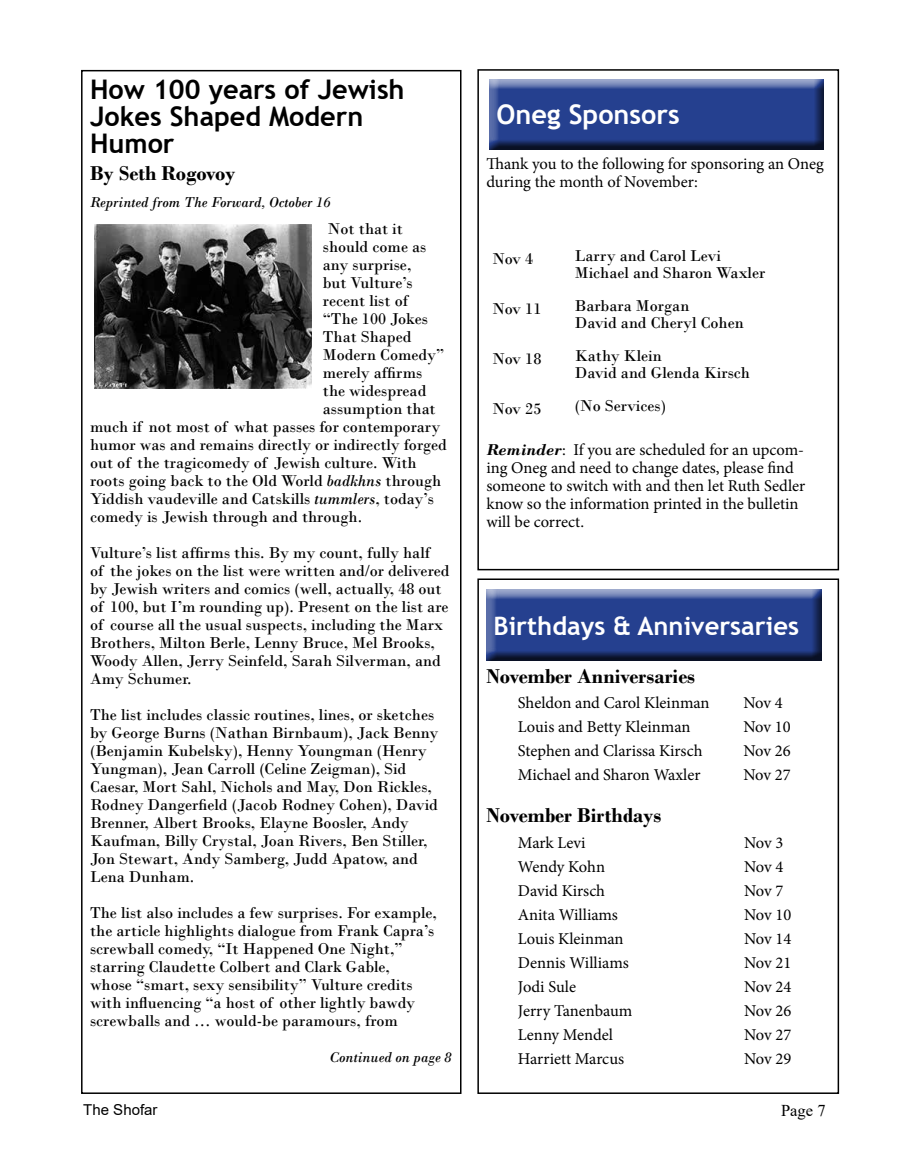
<style>
.page{position:relative;width:905px;height:1175px;background:#fff}
.page>*{position:absolute;margin:0;border:0;box-sizing:border-box;transform-origin:0 0}
.t1{font:700 27px/27px "Trebuchet MS";color:#000}
.t2{font:700 27px "Trebuchet MS";color:#fff}
.t3{font:700 25.5px "Trebuchet MS";color:#fff}
.t4{font:700 21px "Bodoni";color:#000}
.t5{font:16.5px/18px "Bodoni";color:#000}
.t6{font:16.5px/18px "Minion Pro";letter-spacing:-.005em;color:#000}
.t7{font:16.5px "Times New Roman";color:#000}
.t8{font:italic 15px "Bodoni";color:#000}
.t9{font:15px "Arial";color:#000}
.s1{font-style:italic}
.s2{font-family:"Bodoni";font-weight:700;font-style:italic}
</style>
<div class="page">
<div style="left:477px;top:578px;width:362px;height:516px;border:2px solid #000"></div>
<div style="left:479px;top:588px;width:353px;height:74px;background:#000;opacity:.75"></div>
<div style="left:477px;top:69px;width:362px;height:501px;border:2px solid #000"></div>
<div style="left:81px;top:70px;width:380px;height:1024px;border:2px solid #000"></div>
<div style="left:483px;top:79px;width:341px;height:71px;background:#000;opacity:.75"></div>
<img style="left:94px;top:225px;width:217px;height:164px">
<h1 class="t1" style="left:90px;top:76px;width:316px">How 100 years of Jewish<br>Jokes Shaped Modern<br>Humor</h1>
<p class="t4" style="left:90px;top:161px;width:147px">By Seth Rogovoy</p>
<p class="t8" style="left:90px;top:193px;width:242px">Reprinted from The Forward, October 16</p>
<p class="t5" style="left:328px;top:220px;width:76px">Not that it</p>
<p class="t5" style="left:323px;top:238px;width:105px">should come as</p>
<p class="t5" style="left:323px;top:256px;width:90px">any surprise,</p>
<p class="t5" style="left:323px;top:274px;width:91px">but Vulture’s</p>
<p class="t5" style="left:323px;top:292px;width:87px">recent list of</p>
<p class="t5" style="left:323px;top:310px;width:107px">“The 100 Jokes</p>
<p class="t5" style="left:323px;top:328px;width:90px">That Shaped</p>
<p class="t5" style="left:323px;top:346px;width:123px">Modern Comedy”</p>
<p class="t5" style="left:323px;top:364px;width:101px">merely affirms</p>
<p class="t5" style="left:323px;top:382px;width:105px">the widespread</p>
<p class="t5" style="left:323px;top:400px;width:114px">assumption that</p>
<p class="t5" style="left:90px;top:418px;width:352px">much if not most of what passes for contemporary</p>
<p class="t5" style="left:90px;top:436px;width:358px">humor was and remains directly or indirectly forged</p>
<p class="t5" style="left:90px;top:454px;width:328px">out of the tragicomedy of Jewish culture. With</p>
<p class="t5" style="left:90px;top:472px;width:353px">roots going back to the Old World <span class="s1">badkhns</span> through</p>
<p class="t5" style="left:90px;top:490px;width:345px">Yiddish vaudeville and Catskills <span class="s1">tummlers</span>, today’s</p>
<p class="t5" style="left:90px;top:508px;width:274px">comedy is Jewish through and through.</p>
<p class="t5" style="left:90px;top:544px;width:361px">Vulture’s list affirms this. By my count, fully half<br>of the jokes on the list were written and/or delivered by Jewish writers and comics (well, actually, 48 out of 100, but I’m rounding up). Present on the list are of course all the usual suspects, including the Marx Brothers, Milton Berle, Lenny Bruce, Mel Brooks, Woody Allen, Jerry Seinfeld, Sarah Silverman, and Amy Schumer.</p>
<p class="t5" style="left:90px;top:706px;width:350px">The list includes classic routines, lines, or sketches by George Burns (Nathan Birnbaum), Jack Benny (Benjamin Kubelsky), Henny Youngman (Henry Yungman), Jean Carroll (Celine Zeigman), Sid Caesar, Mort Sahl, Nichols and May, Don Rickles, Rodney Dangerfield (Jacob Rodney Cohen), David Brenner, Albert Brooks, Elayne Boosler, Andy Kaufman, Billy Crystal, Joan Rivers, Ben Stiller, Jon Stewart, Andy Samberg, Judd Apatow, and Lena Dunham.</p>
<p class="t5" style="left:90px;top:904px;width:348px">The list also includes a few surprises. For example, the article highlights dialogue from Frank Capra’s screwball comedy, “It Happened One Night,” starring Claudette Colbert and Clark Gable,<br>whose “smart, sexy sensibility” Vulture credits with influencing “a host of other lightly bawdy screwballs and … would-be paramours, from</p>
<p class="t8" style="left:329px;top:1048px;width:124px">Continued on page 8</p>
<h1 class="t2" style="left:496px;top:98px;width:184px">Oneg Sponsors</h1>
<p class="t6" style="left:486px;top:155px;width:339px">Thank you to the following for sponsoring an Oneg during the month of November:</p>
<p class="t5" style="left:492px;top:250px;width:42px">Nov 4</p>
<p class="t5" style="left:575px;top:248px;width:192px;line-height:16.5px">Larry and Carol Levi<br>Michael and Sharon Waxler</p>
<p class="t5" style="left:492px;top:300px;width:51px">Nov 11</p>
<p class="t5" style="left:575px;top:298px;width:170px;line-height:16.5px">Barbara Morgan<br>David and Cheryl Cohen</p>
<p class="t5" style="left:492px;top:350px;width:51px">Nov 18</p>
<p class="t5" style="left:575px;top:348px;width:177px;line-height:16.5px">Kathy Klein<br>David and Glenda Kirsch</p>
<p class="t5" style="left:492px;top:400px;width:51px">Nov 25</p>
<p class="t5" style="left:575px;top:397px;width:93px">(No Services)</p>
<p class="t6" style="left:486px;top:440px;width:320px"><span class="s2">Reminder</span>: If you are scheduled for an upcom&shy;ing Oneg and need to change dates, please find someone to switch with and then let Ruth Sedler know so the information printed in the bulletin will be correct.</p>
<h2 class="t3" style="left:493px;top:609px;width:307px">Birthdays &amp; Anniversaries</h2>
<p class="t4" style="left:486px;top:663px;width:210px">November Anniversaries</p>
<p class="t6" style="left:518px;top:694px;width:193px">Sheldon and Carol Kleinman</p>
<p class="t6" style="left:743px;top:694px;width:41px">Nov 4</p>
<p class="t6" style="left:518px;top:718px;width:174px">Louis and Betty Kleinman</p>
<p class="t6" style="left:743px;top:718px;width:49px">Nov 10</p>
<p class="t6" style="left:518px;top:742px;width:186px">Stephen and Clarissa Kirsch</p>
<p class="t6" style="left:743px;top:742px;width:49px">Nov 26</p>
<p class="t6" style="left:518px;top:766px;width:184px">Michael and Sharon Waxler</p>
<p class="t6" style="left:743px;top:766px;width:49px">Nov 27</p>
<p class="t4" style="left:486px;top:802px;width:176px">November Birthdays</p>
<p class="t6" style="left:518px;top:833px;width:69px">Mark Levi</p>
<p class="t6" style="left:744px;top:833px;width:41px">Nov 3</p>
<p class="t6" style="left:518px;top:857px;width:89px">Wendy Kohn</p>
<p class="t6" style="left:744px;top:857px;width:41px">Nov 4</p>
<p class="t6" style="left:518px;top:881px;width:89px">David Kirsch</p>
<p class="t6" style="left:744px;top:881px;width:41px">Nov 7</p>
<p class="t6" style="left:518px;top:905px;width:102px">Anita Williams</p>
<p class="t6" style="left:744px;top:905px;width:49px">Nov 10</p>
<p class="t6" style="left:518px;top:929px;width:107px">Louis Kleinman</p>
<p class="t6" style="left:744px;top:929px;width:49px">Nov 14</p>
<p class="t6" style="left:518px;top:953px;width:112px">Dennis Williams</p>
<p class="t6" style="left:744px;top:953px;width:49px">Nov 21</p>
<p class="t6" style="left:518px;top:977px;width:60px">Jodi Sule</p>
<p class="t6" style="left:744px;top:977px;width:49px">Nov 24</p>
<p class="t6" style="left:518px;top:1001px;width:116px">Jerry Tanenbaum</p>
<p class="t6" style="left:744px;top:1001px;width:49px">Nov 26</p>
<p class="t6" style="left:518px;top:1025px;width:97px">Lenny Mendel</p>
<p class="t6" style="left:744px;top:1025px;width:49px">Nov 27</p>
<p class="t6" style="left:518px;top:1049px;width:108px">Harriett Marcus</p>
<p class="t6" style="left:744px;top:1049px;width:49px">Nov 29</p>
<p class="t9" style="left:83px;top:1099px;width:76px">The Shofar</p>
<p class="t7" style="left:781px;top:1098px;width:46px">Page 7</p>
</div>
